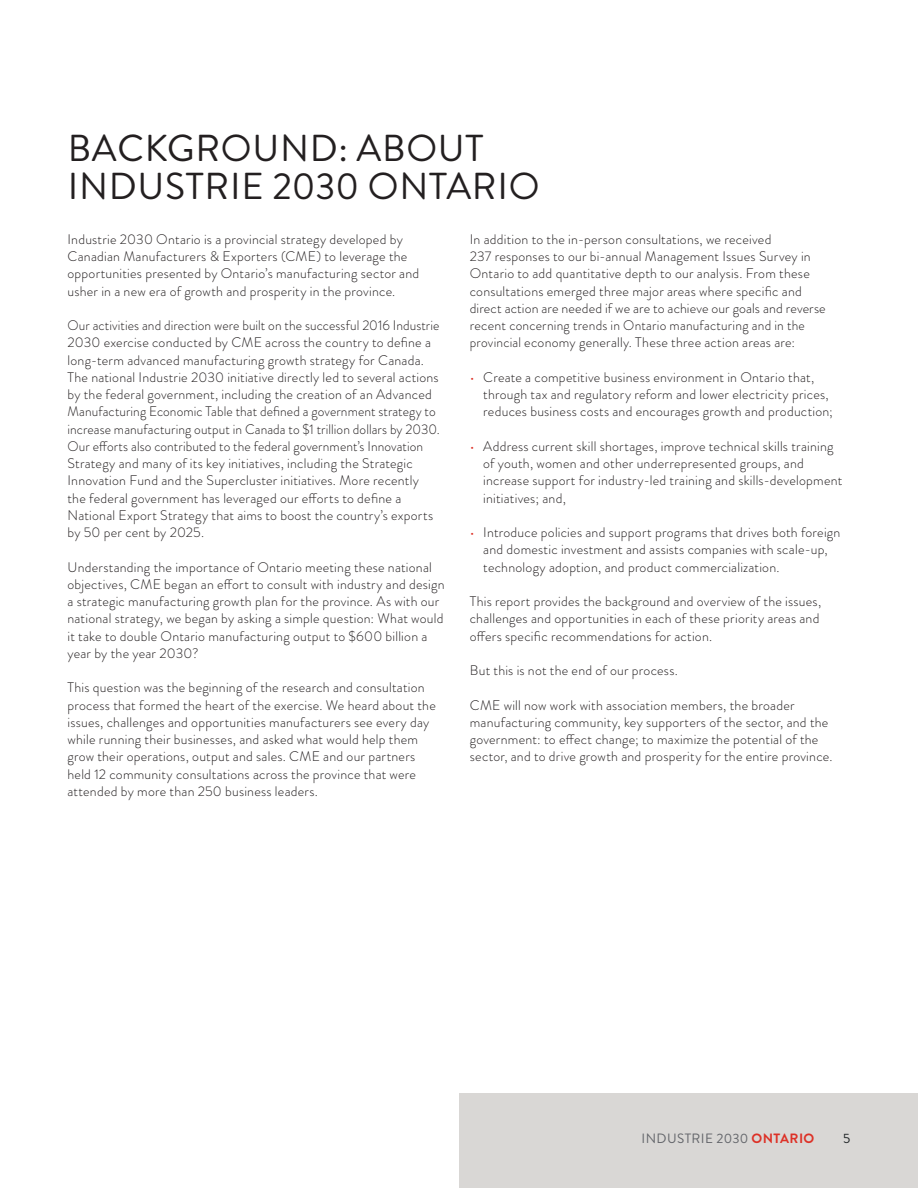
<style>
.page{position:relative;width:918px;height:1188px;background:#fff}
.page>*{position:absolute;margin:0;border:0;box-sizing:border-box;transform-origin:0 0}
.t1{font:37.5px/37.5px "Brandon Grotesque";letter-spacing:.02em;color:#231f20}
.t2{font:300 13.8px/17.2px "Brandon Grotesque";letter-spacing:.015em;color:#231f20}
.t3{font:13.5px "Brandon Grotesque";letter-spacing:.03em;color:#63656a}
.t4{font:13.5px "Brandon Grotesque";color:#212628}
.s1{color:#dd3127}
.s2{font-weight:700;color:#dd3127}
</style>
<div class="page">
<div style="left:459px;top:1094px;width:459px;height:94px;background:#d9d7d5"></div>
<h1 class="t1" style="left:68px;top:130px;width:473px">BACKGROUND: ABOUT<br>INDUSTRIE 2030 ONTARIO</h1>
<p class="t2" style="left:68px;top:230px;width:353px">Industrie 2030 Ontario is a provincial strategy developed by Canadian Manufacturers &amp; Exporters (CME) to leverage the opportunities presented by Ontario’s manufacturing sector and usher in a new era of growth and prosperity in the province.</p>
<p class="t2" style="left:68px;top:317px;width:374px">Our activities and direction were built on the successful 2016 Industrie 2030 exercise conducted by CME across the country to define a long-term advanced manufacturing growth strategy for Canada.<br>The national Industrie 2030 initiative directly led to several actions by the federal government, including the creation of an Advanced Manufacturing Economic Table that defined a government strategy to increase manufacturing output in Canada to $1 trillion dollars by 2030.<br>Our efforts also contributed to the federal government’s Innovation Strategy and many of its key initiatives, including the Strategic Innovation Fund and the Supercluster initiatives. More recently the federal government has leveraged our efforts to define a National Export Strategy that aims to boost the country’s exports by 50 per cent by 2025.</p>
<p class="t2" style="left:68px;top:558px;width:379px">Understanding the importance of Ontario meeting these national objectives, CME began an effort to consult with industry and design a strategic manufacturing growth plan for the province. As with our national strategy, we began by asking a simple question: What would it take to double Ontario manufacturing output to $600 billion a year by the year 2030?</p>
<p class="t2" style="left:68px;top:679px;width:370px">This question was the beginning of the research and consultation process that formed the heart of the exercise. We heard about the issues, challenges and opportunities manufacturers see every day while running their businesses, and asked what would help them grow their operations, output and sales. CME and our partners held 12 community consultations across the province that were attended by more than 250 business leaders.</p>
<p class="t2" style="left:470px;top:230px;width:357px">In addition to the in-person consultations, we received<br>237 responses to our bi-annual Management Issues Survey in Ontario to add quantitative depth to our analysis. From these consultations emerged three major areas where specific and direct action are needed if we are to achieve our goals and reverse recent concerning trends in Ontario manufacturing and in the provincial economy generally. These three action areas are:</p>
<p class="t2" style="left:483px;top:368px;width:351px;text-indent:-14px"><span class="s1">•</span> Create a competitive business environment in Ontario that, through tax and regulatory reform and lower electricity prices, reduces business costs and encourages growth and production;</p>
<p class="t2" style="left:483px;top:437px;width:361px;text-indent:-14px"><span class="s1">•</span> Address current skill shortages, improve technical skills training of youth, women and other underrepresented groups, and increase support for industry-led training and skills-development initiatives; and,</p>
<p class="t2" style="left:483px;top:524px;width:359px;text-indent:-14px"><span class="s1">•</span> Introduce policies and support programs that drives both foreign and domestic investment and assists companies with scale-up, technology adoption, and product commercialization.</p>
<p class="t2" style="left:470px;top:593px;width:353px">This report provides the background and overview of the issues, challenges and opportunities in each of these priority areas and offers specific recommendations for action.</p>
<p class="t2" style="left:470px;top:662px;width:210px">But this is not the end of our process.</p>
<p class="t2" style="left:470px;top:696px;width:364px">CME will now work with association members, the broader manufacturing community, key supporters of the sector, and the government: to effect change; to maximize the potential of the sector, and to drive growth and prosperity for the entire province.</p>
<p class="t3" style="left:642px;top:1130px;width:174px">INDUSTRIE 2030 <span class="s2">ONTARIO</span></p>
<p class="t4" style="left:843px;top:1130px;width:9px">5</p>
</div>
